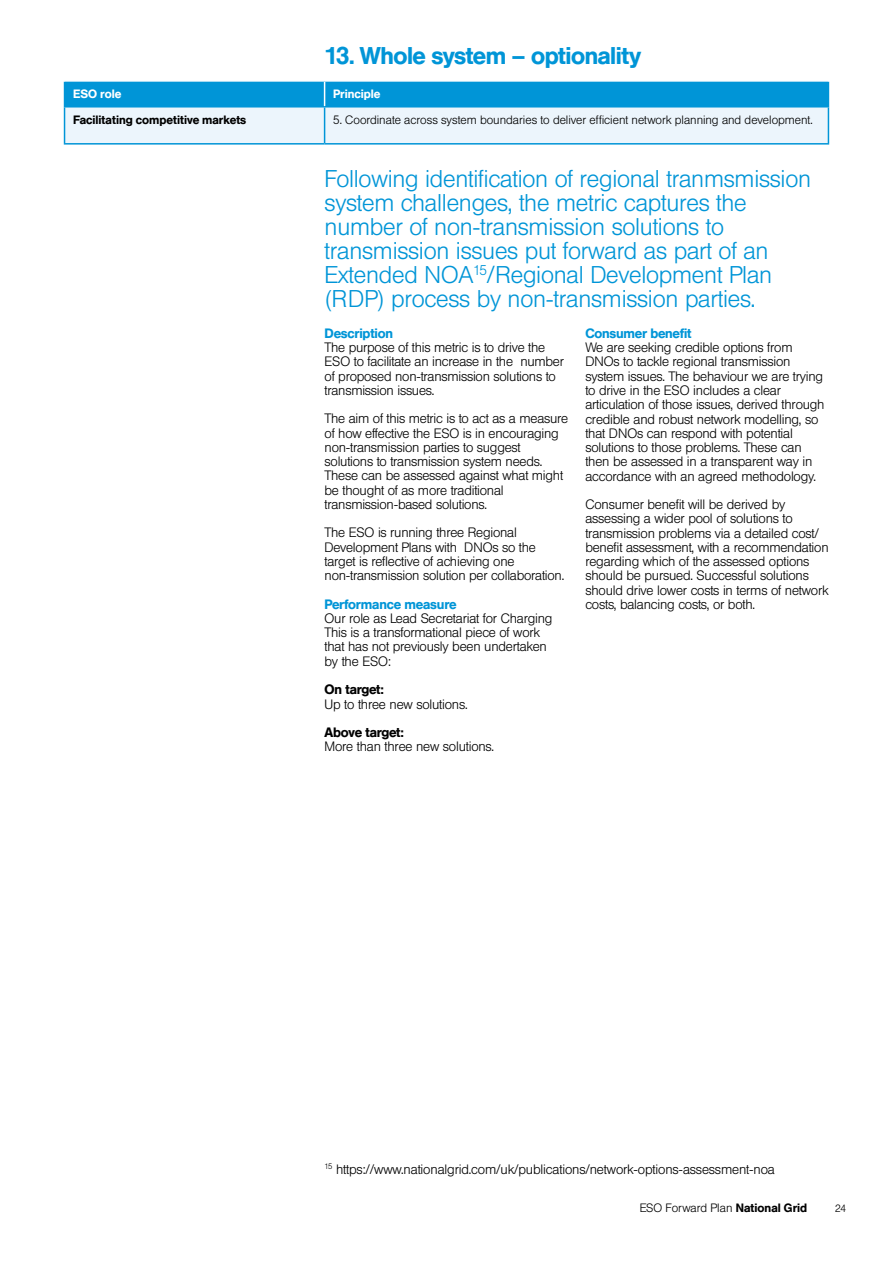
<style>
.page{position:relative;width:893px;height:1263px;background:#fff}
.page>*{position:absolute;margin:0;border:0;box-sizing:border-box;transform-origin:0 0}
.t1{font:300 24px/24px "Helvetica BQ";letter-spacing:-.01em;color:#0095d7}
.t2{font:500 24px "Helvetica BQ";letter-spacing:-.02em;color:#0095d7}
.t3{font:300 13.5px/14.2px "Helvetica BQ";letter-spacing:-.015em;color:#000}
.t4{font:500 13.5px "Helvetica BQ";letter-spacing:-.01em;color:#0095d7}
.t5{font:500 13.5px "Helvetica BQ";letter-spacing:-.015em;color:#000}
.t6{font:300 12px "Helvetica BQ";color:#000}
.t7{font:500 12px "Helvetica BQ";letter-spacing:.005em;color:#000}
.t8{font:500 12px "Helvetica BQ";letter-spacing:.005em;color:#fff}
.t9{font:300 10.5px "Helvetica BQ";color:#000}
.s1{font-weight:500}
</style>
<div class="page">
<svg style="left:64px;top:81px;width:765px;height:62px;background:#8bcdec"></svg>
<hr style="left:325px;top:80px;width:504px;height:2px;background:#fff">
<hr style="left:64px;top:108px;width:1px;height:35px;background:#0095d7">
<hr style="left:64px;top:106px;width:261px;height:2px;background:#0095d7">
<hr style="left:64px;top:143px;width:261px;height:2px;background:#0095d7">
<hr style="left:324px;top:108px;width:1px;height:35px;background:#0095d7">
<hr style="left:828px;top:108px;width:1px;height:35px;background:#0095d7">
<hr style="left:325px;top:106px;width:504px;height:2px;background:#0095d7">
<hr style="left:325px;top:143px;width:504px;height:2px;background:#0095d7">
<h1 class="t2" style="left:325px;top:42px;width:318px">13. Whole system – optionality</h1>
<p class="t8" style="left:73px;top:87px;width:50px">ESO role</p>
<p class="t8" style="left:333px;top:87px;width:49px">Principle</p>
<p class="t7" style="left:73px;top:113px;width:175px">Facilitating competitive markets</p>
<p class="t6" style="left:333px;top:113px;width:481px">5. Coordinate across system boundaries to deliver efficient network planning and development.</p>
<p class="t1" style="left:325px;top:167px;width:488px">Following identification of regional tranmsmission system challenges, the metric captures the number of non-transmission solutions to transmission issues put forward as part of an Extended NOA<sup>15</sup>/Regional Development Plan (RDP) process by non-transmission parties.</p>
<p class="t4" style="left:325px;top:325px;width:70px">Description</p>
<p class="t3" style="left:325px;top:341px;width:241px">The purpose of this metric is to drive the ESO to facilitate an increase in the number of proposed non-transmission solutions to transmission issues.</p>
<p class="t3" style="left:325px;top:412px;width:245px">The aim of this metric is to act as a measure of how effective the ESO is in encouraging non-transmission parties to suggest solutions to transmission system needs.<br>These can be assessed against what might be thought of as more traditional transmission-based solutions.</p>
<p class="t3" style="left:325px;top:526px;width:241px">The ESO is running three Regional Development Plans with DNOs so the target is reflective of achieving one non-transmission solution per collaboration.</p>
<p class="t4" style="left:325px;top:596px;width:133px">Performance measure</p>
<p class="t3" style="left:325px;top:611px;width:229px">Our role as Lead Secretariat for Charging This is a transformational piece of work that has not previously been undertaken by the ESO:</p>
<p class="t5" style="left:325px;top:682px;width:61px">On target:</p>
<p class="t3" style="left:325px;top:697px;width:144px">Up to three new solutions.</p>
<p class="t5" style="left:325px;top:724px;width:81px">Above target:</p>
<p class="t3" style="left:325px;top:740px;width:171px">More than three new solutions.</p>
<p class="t4" style="left:585px;top:325px;width:107px">Consumer benefit</p>
<p class="t3" style="left:585px;top:341px;width:241px">We are seeking credible options from DNOs to tackle regional transmission system issues. The behaviour we are trying to drive in the ESO includes a clear articulation of those issues, derived through credible and robust network modelling, so that DNOs can respond with potential solutions to those problems. These can then be assessed in a transparent way in accordance with an agreed methodology.</p>
<p class="t3" style="left:585px;top:497px;width:245px">Consumer benefit will be derived by assessing a wider pool of solutions to transmission problems via a detailed cost/ benefit assessment, with a recommendation regarding which of the assessed options should be pursued. Successful solutions should drive lower costs in terms of network costs, balancing costs, or both.</p>
<p class="t3" style="left:325px;top:1162px;width:452px"><sup>15</sup> https://www.nationalgrid.com/uk/publications/network-options-assessment-noa</p>
<p class="t6" style="left:640px;top:1201px;width:169px">ESO Forward Plan <span class="s1">National Grid</span></p>
<p class="t9" style="left:835px;top:1202px;width:13px">24</p>
</div>
